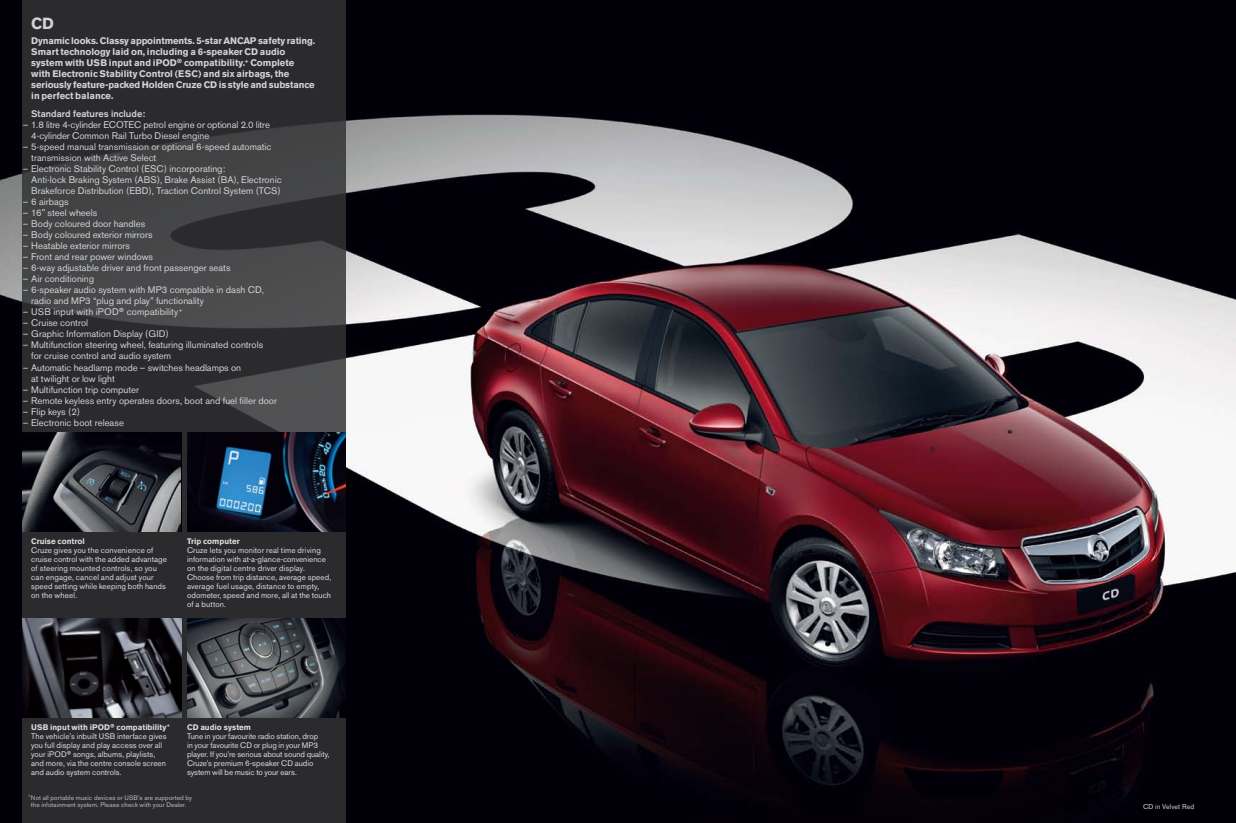
<style>
.page{position:relative;width:1236px;height:823px;background:#fff}
.page>*{position:absolute;margin:0;border:0;box-sizing:border-box;transform-origin:0 0}
.t1{font:700 16px "Akzidenz Grotesk BE";color:#d1d3d4}
.t2{font:9.5px/11px "Akzidenz Grotesk BE";color:#d1d3d4}
.t3{font:700 9.5px/11px "Akzidenz Grotesk BE";color:#d1d3d4}
.t4{font:500 9.5px "Akzidenz Grotesk BE";color:#d1d3d4}
.t5{font:8px/9px "Akzidenz Grotesk BE";letter-spacing:.005em;color:#dcddde}
.t6{font:700 8px "Akzidenz Grotesk BE";color:#dcddde}
.t7{font:7px "Akzidenz Grotesk BE";letter-spacing:.01em;color:#d1d3d4}
.t8{font:6.5px/7.5px "Akzidenz Grotesk BE";letter-spacing:.015em;color:#bcbdc0;text-align:center}
.s1{font-family:"GM Sans"}
.s2{font-weight:700}
.s3{font-family:"GM Sans";font-weight:700}
</style>
<div class="page">
<img style="left:0;top:0;width:1236px;height:822px">
<svg style="left:23px;top:0;width:323px;height:822px;background:#333335"></svg>
<img style="left:187px;top:432px;width:159px;height:99px">
<img style="left:23px;top:432px;width:158px;height:99px">
<img style="left:187px;top:618px;width:159px;height:99px">
<img style="left:23px;top:618px;width:158px;height:99px">
<h1 class="t1" style="left:31px;top:14px;width:24px">CD</h1>
<p class="t3" style="left:31px;top:35px;width:286px">Dynamic looks. Classy appointments. 5-star ANCAP safety rating.<br>Smart technology laid on, including a 6-speaker CD audio system with USB input and iPOD<span class="s1">®</span> compatibility.<sup>+</sup> Complete with Electronic Stability Control (ESC) and six airbags, the seriously feature-packed Holden Cruze CD is style and substance in perfect balance.</p>
<p class="t4" style="left:31px;top:108px;width:115px">Standard features include:</p>
<p class="t2" style="left:31px;top:119px;width:240px;text-indent:-9px">– 1.8 litre 4-cylinder ECOTEC petrol engine or optional 2.0 litre<br>4-cylinder Common Rail Turbo Diesel engine</p>
<p class="t2" style="left:31px;top:141px;width:242px;text-indent:-9px">– 5-speed manual transmission or optional 6-speed automatic transmission with Active Select</p>
<p class="t2" style="left:31px;top:163px;width:252px;text-indent:-9px">– Electronic Stability Control (ESC) incorporating:<br>Anti-lock Braking System (ABS), Brake Assist (BA), Electronic<br>Brakeforce Distribution (EBD), Traction Control System (TCS)</p>
<p class="t2" style="left:23px;top:196px;width:48px">– 6 airbags</p>
<p class="t2" style="left:23px;top:207px;width:76px">– 16<span class="s1">"</span> steel wheels</p>
<p class="t2" style="left:23px;top:218px;width:124px">– Body coloured door handles</p>
<p class="t2" style="left:23px;top:229px;width:131px">– Body coloured exterior mirrors</p>
<p class="t2" style="left:23px;top:240px;width:109px">– Heatable exterior mirrors</p>
<p class="t2" style="left:23px;top:251px;width:132px">– Front and rear power windows</p>
<p class="t2" style="left:23px;top:262px;width:209px">– 6-way adjustable driver and front passenger seats</p>
<p class="t2" style="left:23px;top:273px;width:73px">– Air conditioning</p>
<p class="t2" style="left:31px;top:284px;width:234px;text-indent:-9px">– 6-speaker audio system with MP3 compatible in dash CD, radio and MP3 “plug and play” functionality</p>
<p class="t2" style="left:23px;top:306px;width:161px">– USB input with iPOD<span class="s1">®</span> compatibility<sup>+</sup></p>
<p class="t2" style="left:23px;top:317px;width:67px">– Cruise control</p>
<p class="t2" style="left:23px;top:328px;width:147px">– Graphic Information Display (GID)</p>
<p class="t2" style="left:31px;top:339px;width:233px;text-indent:-9px">– Multifunction steering wheel, featuring illuminated controls for cruise control and audio system</p>
<p class="t2" style="left:31px;top:361px;width:211px;text-indent:-9px">– Automatic headlamp mode – switches headlamps on at twilight or low light</p>
<p class="t2" style="left:23px;top:383px;width:118px">– Multifunction trip computer</p>
<p class="t2" style="left:23px;top:394px;width:256px">– Remote keyless entry operates doors, boot and fuel filler door</p>
<p class="t2" style="left:23px;top:405px;width:59px">– Flip keys (2)</p>
<p class="t2" style="left:23px;top:416px;width:103px">– Electronic boot release</p>
<p class="t6" style="left:31px;top:535px;width:55px">Cruise control</p>
<p class="t5" style="left:31px;top:545px;width:137px">Cruze gives you the convenience of cruise control with the added advantage of steering mounted controls, so you can engage, cancel and adjust your speed setting while keeping both hands on the wheel.</p>
<p class="t6" style="left:187px;top:535px;width:54px">Trip computer</p>
<p class="t5" style="left:187px;top:545px;width:146px">Cruze lets you monitor real time driving information with at-a-glance-convenience on the digital centre driver display.<br>Choose from trip distance, average speed, average fuel usage, distance to empty, odometer, speed and more, all at the touch of a button.</p>
<p class="t5" style="left:31px;top:722px;width:140px"><span class="s2">USB input with iPOD</span><span class="s3">®</span> <span class="s2">compatibility</span><sup>+ </sup>The vehicle’s inbuilt USB interface gives you full display and play access over all your iPOD<span class="s1">®</span> songs, albums, playlists, and more, via the centre console screen and audio system controls.</p>
<p class="t6" style="left:187px;top:721px;width:65px">CD audio system</p>
<p class="t5" style="left:187px;top:731px;width:144px">Tune in your favourite radio station, drop<br>in your favourite CD or plug in your MP3 player. If you’re serious about sound quality, Cruze’s premium 6-speaker CD audio system will be music to your ears.</p>
<p class="t8" style="left:28px;top:793px;width:165px"><sup>+</sup>Not all portable music devices or USB’s are supported by the infotainment system. Please check with your Dealer.</p>
<p class="t7" style="left:1143px;top:801px;width:53px">CD in Velvet Red</p>
</div>
